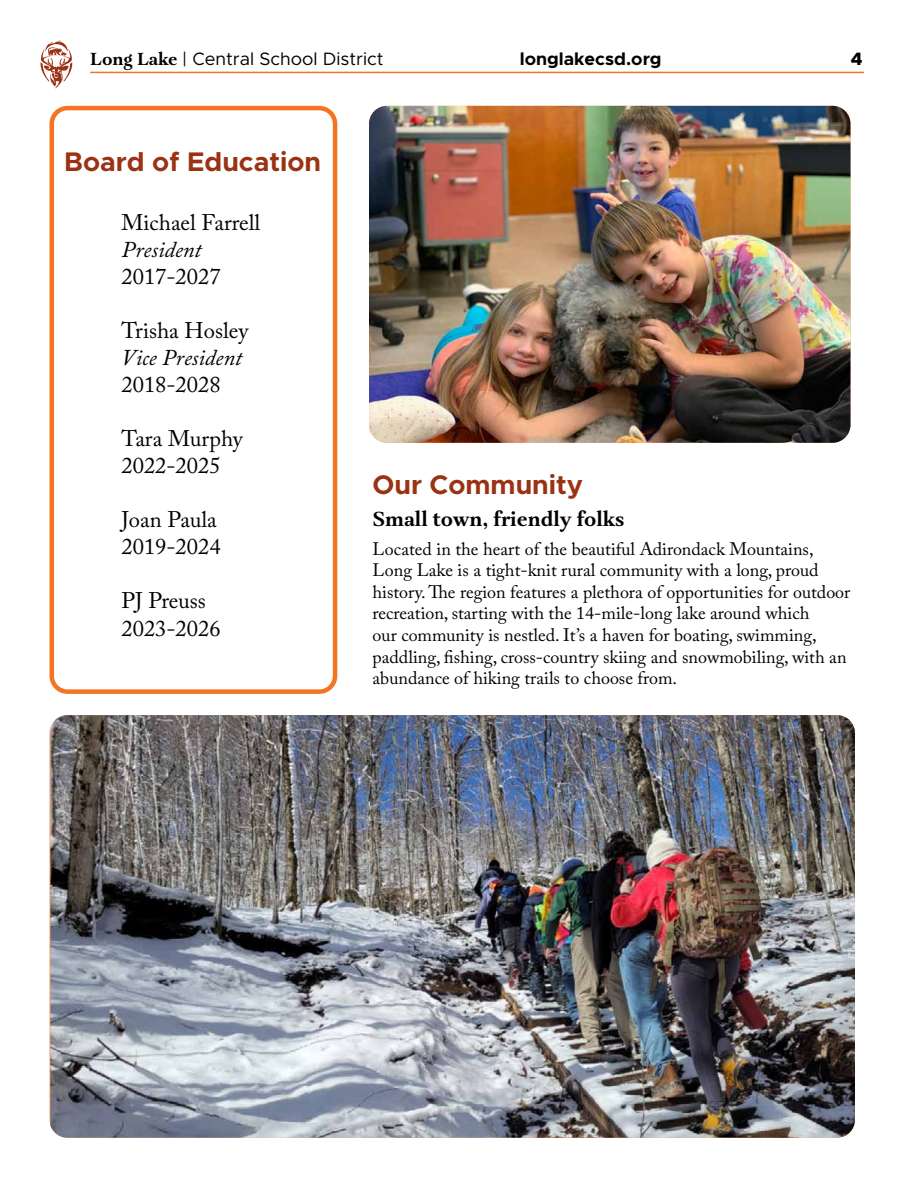
<style>
.page{position:relative;width:918px;height:1188px;background:#fff}
.page>*{position:absolute;margin:0;border:0;box-sizing:border-box;transform-origin:0 0}
.t1{font:700 27px "Metropolis";color:#9b3214}
.t2{font:22.5px/27px "Adobe Caslon Pro";color:#000}
.t3{font:italic 22.5px "Adobe Caslon Pro";color:#000}
.t4{font:700 21px "Aria Text G2";color:#000}
.t5{font:18px/21.6px "Adobe Caslon Pro";color:#000}
.t6{font:18px "Metropolis";color:#000}
.t7{font:700 18px "Metropolis";color:#000}
.t8{font:800 18px "Metropolis";color:#000}
.s1{font-family:"Aria Text G2";font-weight:700}
</style>
<div class="page">
<svg style="left:40px;top:40px;width:33px;height:49px"></svg>
<hr style="left:90px;top:72px;width:774px;height:1px;background:#f47421">
<img style="left:50px;top:715px;width:805px;height:423px">
<img style="left:369px;top:106px;width:481px;height:337px">
<div style="left:50px;top:106px;width:287px;height:588px;border:4px solid #f47421;border-radius:16px"></div>
<p class="t6" style="left:90px;top:48px;width:295px"><span class="s1">Long Lake</span> | Central School District</p>
<p class="t7" style="left:520px;top:47px;width:143px">longlakecsd.org</p>
<p class="t8" style="left:851px;top:47px;width:13px">4</p>
<h1 class="t1" style="left:64px;top:144px;width:258px">Board of Education</h1>
<p class="t2" style="left:122px;top:208px;width:140px">Michael Farrell</p>
<p class="t3" style="left:122px;top:236px;width:82px">President</p>
<p class="t2" style="left:122px;top:262px;width:101px">2017-2027</p>
<p class="t2" style="left:122px;top:316px;width:128px">Trisha Hosley</p>
<p class="t3" style="left:122px;top:344px;width:122px">Vice President</p>
<p class="t2" style="left:122px;top:370px;width:101px">2018-2028</p>
<p class="t2" style="left:122px;top:424px;width:123px">Tara Murphy<br>2022-2025</p>
<p class="t2" style="left:122px;top:505px;width:101px">Joan Paula<br>2019-2024</p>
<p class="t2" style="left:122px;top:585px;width:101px;line-height:28.8px">PJ Preuss<br>2023-2026</p>
<h1 class="t1" style="left:373px;top:468px;width:212px">Our Community</h1>
<p class="t4" style="left:373px;top:507px;width:253px">Small town, friendly folks</p>
<p class="t5" style="left:373px;top:538px;width:479px">Located in the heart of the beautiful Adirondack Mountains, Long Lake is a tight-knit rural community with a long, proud history. The region features a plethora of opportunities for outdoor recreation, starting with the 14-mile-long lake around which<br>our community is nestled. It’s a haven for boating, swimming, paddling, fishing, cross-country skiing and snowmobiling, with an abundance of hiking trails to choose from.</p>
</div>
